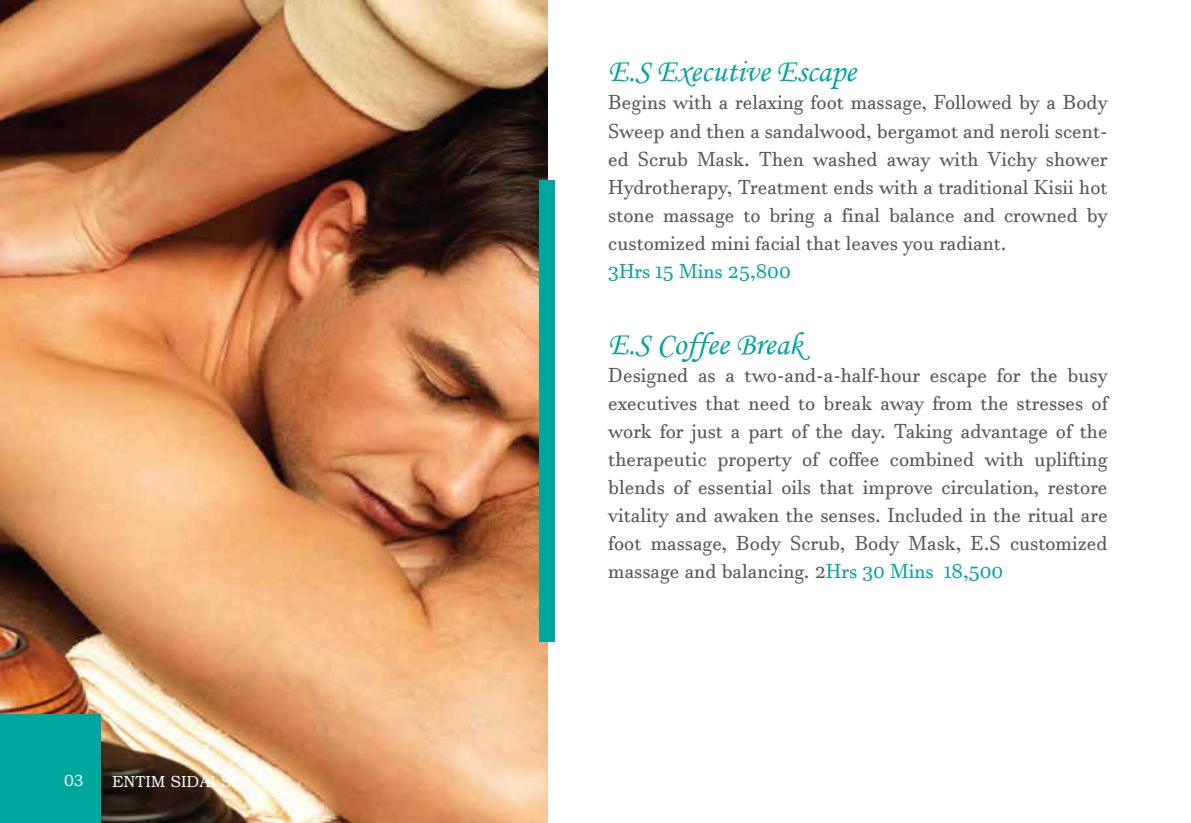
<style>
.page{position:relative;width:1191px;height:823px;background:#fff}
.page>*{position:absolute;margin:0;border:0;box-sizing:border-box;transform-origin:0 0}
.t1{font:32px "Monotype Corsiva";color:#00a79e}
.t2{font:20px/28px "Javanese Text";color:#58595b;text-align:justify}
.t3{font:20px "Javanese Text";color:#00a79e}
.t4{font:16px "Bookman Old Style";color:#fff}
.s1{color:#00a79e}
</style>
<div class="page">
<img style="left:0;top:0;width:547px;height:822px">
<div style="left:0;top:713px;width:101px;height:109px;background:#00a79e"></div>
<div style="left:539px;top:180px;width:15px;height:462px;background:#00a79e"></div>
<p class="t4" style="left:64px;top:770px;width:21px">03</p>
<p class="t4" style="left:112px;top:770px;width:142px">ENTIM SIDAI SPA</p>
<h1 class="t1" style="left:608px;top:52px;width:249px">E.S Executive Escape</h1>
<p class="t2" style="left:608px;top:88px;width:501px">Begins with a relaxing foot massage, Followed by a Body Sweep and then a sandalwood, bergamot and neroli scent&shy;ed Scrub Mask. Then washed away with Vichy shower Hydrotherapy, Treatment ends with a traditional Kisii hot stone massage to bring a final balance and crowned by customized mini facial that leaves you radiant.</p>
<p class="t3" style="left:608px;top:259px;width:184px">3Hrs 15 Mins 25,800</p>
<h1 class="t1" style="left:608px;top:324px;width:196px">E.S Coffee Break</h1>
<p class="t2" style="left:608px;top:360px;width:501px">Designed as a two-and-a-half-hour escape for the busy executives that need to break away from the stresses of work for just a part of the day. Taking advantage of the therapeutic property of coffee combined with uplifting blends of essential oils that improve circulation, restore vitality and awaken the senses. Included in the ritual are foot massage, Body Scrub, Body Mask, E.S customized massage and balancing. 2<span class="s1">Hrs 30 Mins 18,500</span></p>
</div>
